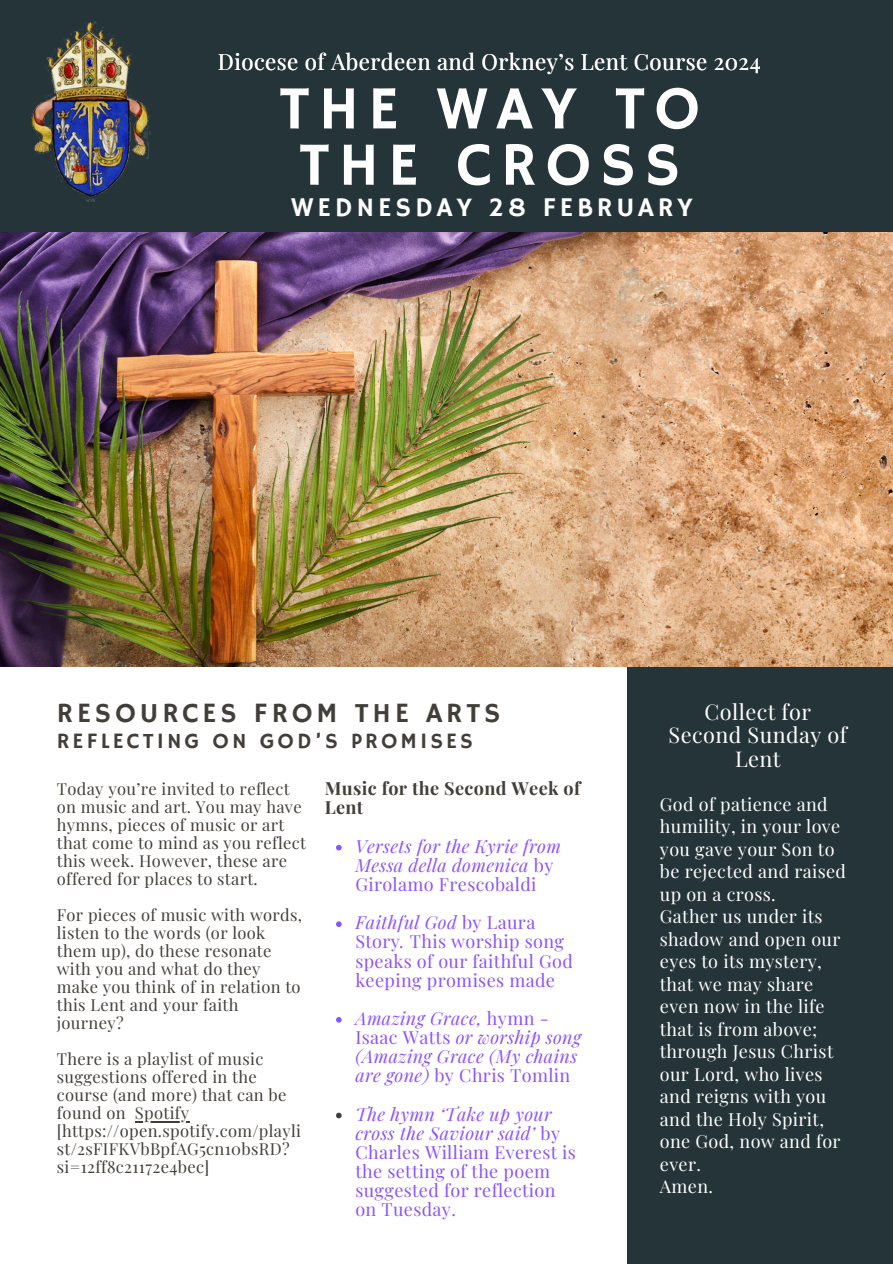
<style>
.page{position:relative;width:893px;height:1264px;background:#fff}
.page>*{position:absolute;margin:0;border:0;box-sizing:border-box;transform-origin:0 0}
.t1{font:61.5px/56.2px "Hammersmith One";letter-spacing:.14em;color:#fff;text-align:center}
.t2{font:27.9px "Hammersmith One";letter-spacing:.14em;color:#423e3a}
.t3{font:27px "Hammersmith One";letter-spacing:.14em;color:#fff}
.t4{font:22.2px "Playfair Display";letter-spacing:.02em;color:#fff}
.t5{font:21.9px "Hammersmith One";letter-spacing:.14em;color:#423e3a}
.t6{font:21.6px/23.7px "Playfair Display";letter-spacing:.02em;color:#fff;text-align:center}
.t7{font:18px/22.5px "Playfair Display";letter-spacing:.02em;color:#fff}
.t8{font:italic 18px/19.2px "Playfair Display";letter-spacing:.02em;color:#8c52ff}
.t9{font:18px/19.2px "Playfair Display";letter-spacing:.02em;color:#8c52ff}
.t10{font:700 18px/19.2px "Playfair Display";letter-spacing:.02em;color:#423e3a}
.t11{font:16.5px/18px "Playfair Display";letter-spacing:.02em;color:#423e3a}
.s1{font-style:normal}
.s2{font-style:italic}
</style>
<div class="page">
<div style="left:627px;top:634px;width:265px;height:629px;background:#253439"></div>
<img style="left:0;top:232px;width:892px;height:434px">
<div style="left:0;top:0;width:892px;height:232px;background:#253439"></div>
<img style="left:31px;top:21px;width:120px;height:180px">
<svg style="left:336px;top:844px;width:5px;height:6px"></svg>
<svg style="left:336px;top:921px;width:5px;height:6px"></svg>
<svg style="left:336px;top:1017px;width:5px;height:5px"></svg>
<svg style="left:336px;top:1112px;width:5px;height:6px"></svg>
<hr style="left:135px;top:1120px;width:54px;height:2px;background:#423e3a">
<h3 class="t4" style="left:218px;top:46px;width:544px">Diocese of Aberdeen and Orkney’s Lent Course 2024</h3>
<p class="t1" style="left:279px;top:83px;width:422px">THE WAY TO<br>THE CROSS</p>
<p class="t3" style="left:291px;top:192px;width:403px">WEDNESDAY 28 FEBRUARY</p>
<h1 class="t2" style="left:57px;top:697px;width:445px">RESOURCES FROM THE ARTS</h1>
<h1 class="t5" style="left:57px;top:728px;width:417px">REFLECTING ON GOD’S PROMISES</h1>
<p class="t10" style="left:325px;top:778px;width:257px">Music for the Second Week of<br>Lent</p>
<h3 class="t8" style="left:355px;top:835px;width:207px">Versets for the Kyrie from<br>Messa della domenica <span class="s1">by</span></h3>
<p class="t9" style="left:355px;top:864px;width:183px;line-height:38.2px">Girolamo Frescobaldi<br><span class="s2">Faithful God</span> by Laura</p>
<p class="t9" style="left:355px;top:931px;width:210px">Story<span class="s2">.</span> This worship song</p>
<p class="t9" style="left:355px;top:950px;width:219px">speaks of our faithful God keeping promises made</p>
<p class="t8" style="left:355px;top:1007px;width:227px">Amazing Grace, <span class="s1">hymn -<br>Isaac Watts</span> or worship song</p>
<p class="t8" style="left:355px;top:1046px;width:223px">(Amazing Grace (My chains are gone) <span class="s1">by Chris Tomlin</span></p>
<p class="t8" style="left:355px;top:1103px;width:222px">The hymn ‘Take up your cross the Saviour said’ <span class="s1">by<br>Charles William Everest is</span></p>
<h2 class="t9" style="left:355px;top:1160px;width:202px">the setting of the poem suggested for reflection on Tuesday.</h2>
<p class="t11" style="left:57px;top:779px;width:250px">Today you’re invited to reflect on music and art. You may have hymns, pieces of music or art that come to mind as you reflect this week. However, these are offered for places to start.</p>
<p class="t11" style="left:57px;top:905px;width:247px">For pieces of music with words, listen to the words (or look them up), do these resonate with you and what do they make you think of in relation to this Lent and your faith journey?</p>
<p class="t11" style="left:57px;top:1049px;width:231px">There is a playlist of music suggestions offered in the course (and more) that can be found on</p>
<h4 class="t11" style="left:57px;top:1103px;width:245px;text-indent:78px">Spotify [https://open.spotify.com/playli st/2sFIFKVbBpfAG5cn10bsRD? si=12ff8c21172e4bec]</h4>
<p class="t6" style="left:668px;top:699px;width:180px">Collect for<br>Second Sunday of<br>Lent</p>
<p class="t7" style="left:660px;top:791px;width:187px">God of patience and humility, in your love you gave your Son to be rejected and raised up on a cross.</p>
<p class="t7" style="left:660px;top:904px;width:182px">Gather us under its shadow and open our eyes to its mystery, that we may share even now in the life that is from above; through Jesus Christ our Lord, who lives and reigns with you and the Holy Spirit, one God, now and for ever.</p>
<p class="t7" style="left:660px;top:1174px;width:55px">Amen.</p>
</div>
